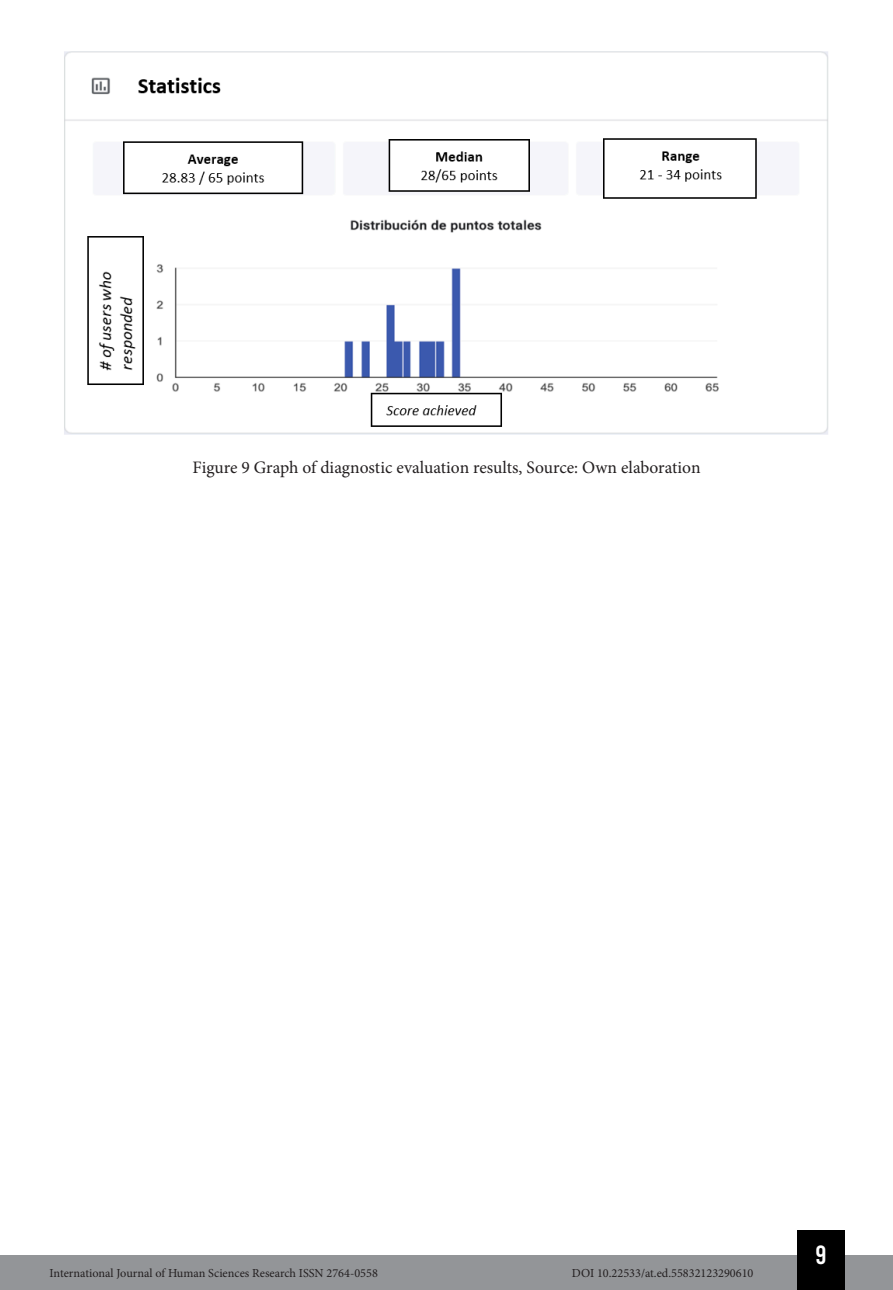
<style>
.page{position:relative;width:893px;height:1290px;background:#fff}
.page>*{position:absolute;margin:0;border:0;box-sizing:border-box;transform-origin:0 0}
.t1{font:26.25px "Bebas Kai";color:#fff}
.t2{font:17.5px "Minion Pro";color:#231f20}
.t3{font:12.25px "Minion Pro";color:#231f20}
</style>
<div class="page">
<div style="left:0;top:1255px;width:893px;height:35px;background:#939598"></div>
<div style="left:797px;top:1230px;width:48px;height:60px;background:#000"></div>
<img style="left:64px;top:51px;width:764px;height:384px">
<h2 class="t2" style="left:192px;top:456px;width:510px">Figure 9 Graph of diagnostic evaluation results, Source: Own elaboration</h2>
<p class="t3" style="left:50px;top:1265px;width:330px">International Journal of Human Sciences Research ISSN 2764-0558</p>
<p class="t3" style="left:572px;top:1265px;width:183px">DOI 10.22533/at.ed.55832123290610</p>
<h1 class="t1" style="left:815px;top:1241px;width:13px">9</h1>
</div>
